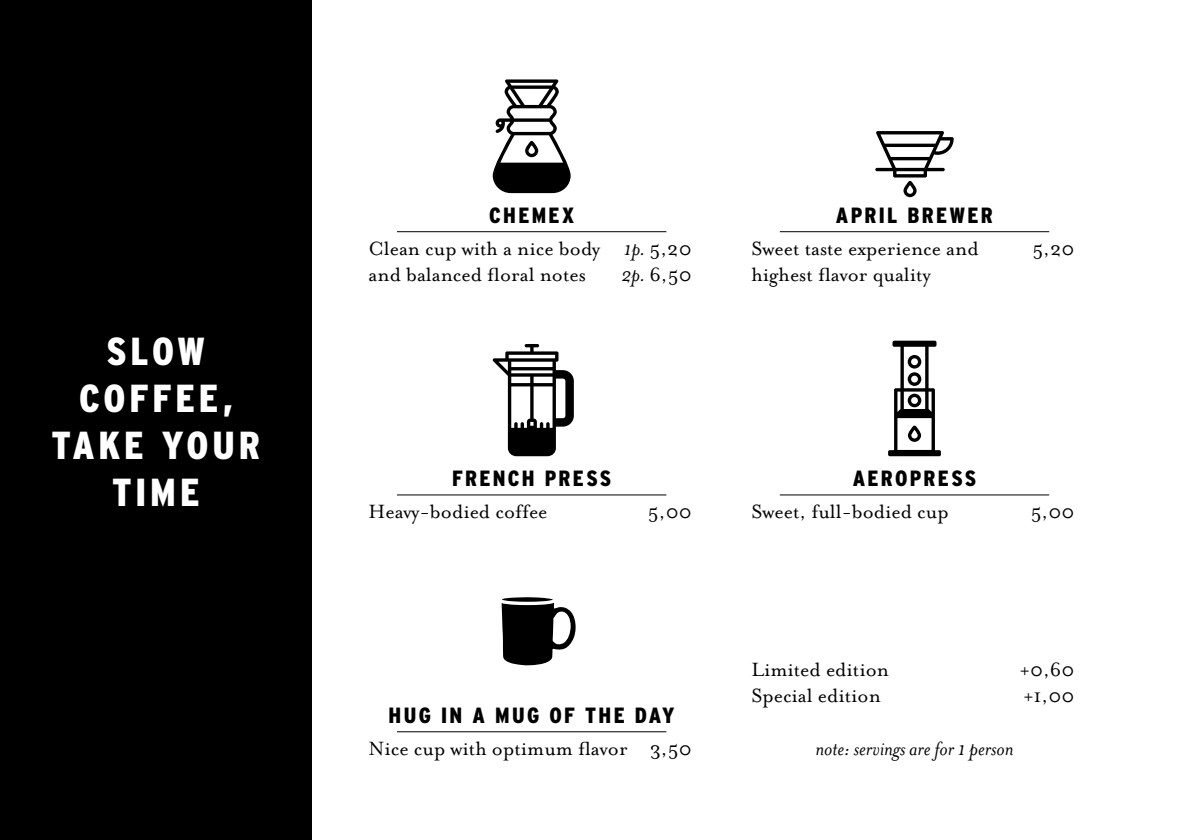
<style>
.page{position:relative;width:1191px;height:840px;background:#fff}
.page>*{position:absolute;margin:0;border:0;box-sizing:border-box;transform-origin:0 0}
.t1{font:900 condensed 39px "Interstate";letter-spacing:.095em;color:#fff}
.t2{font:22px/26.4px "Mrs Eaves Roman";color:#000}
.t3{font:900 condensed 22px "Interstate";letter-spacing:.105em;color:#000}
.t4{font:italic 22px "Mrs Eaves";color:#000}
.s1{font-family:"Mrs Eaves";font-style:italic}
</style>
<div class="page">
<hr style="left:397px;top:494px;width:269px;height:1px;background:#000">
<div style="left:0;top:0;width:312px;height:839px;background:#000"></div>
<svg style="left:875px;top:131px;width:78px;height:66px"></svg>
<svg style="left:888px;top:340px;width:53px;height:116px"></svg>
<svg style="left:493px;top:79px;width:77px;height:114px"></svg>
<hr style="left:780px;top:231px;width:269px;height:1px;background:#000">
<hr style="left:780px;top:494px;width:269px;height:1px;background:#000">
<hr style="left:397px;top:730px;width:269px;height:1px;background:#000">
<hr style="left:397px;top:231px;width:269px;height:1px;background:#000">
<svg style="left:492px;top:344px;width:82px;height:112px"></svg>
<svg style="left:501px;top:597px;width:75px;height:68px"></svg>
<h1 class="t1" style="left:107px;top:330px;width:100px">SLOW</h1>
<h1 class="t1" style="left:79px;top:377px;width:24px">COFF</h1>
<h1 class="t1" style="left:175px;top:377px;width:59px">EE,</h1>
<h1 class="t1" style="left:52px;top:423px;width:210px">TAKE YOUR</h1>
<h1 class="t1" style="left:112px;top:470px;width:89px">TIME</h1>
<p class="t3" style="left:489px;top:203px;width:15px">CHEME</p>
<p class="t3" style="left:562px;top:203px;width:14px">X</p>
<p class="t2" style="left:368px;top:235px;width:325px">Clean cup with a nice body <span class="s1">1p.</span> 5,20 and balanced floral notes</p>
<p class="t2" style="left:621px;top:261px;width:72px"><span class="s1">2p.</span> 6,50</p>
<p class="t3" style="left:836px;top:203px;width:14px">APRIL</p>
<p class="t3" style="left:907px;top:203px;width:15px">BREWER</p>
<p class="t2" style="left:751px;top:235px;width:229px">Sweet taste experience and</p>
<p class="t2" style="left:1032px;top:235px;width:44px">5,20</p>
<p class="t2" style="left:751px;top:261px;width:181px">highest flavor quality</p>
<p class="t3" style="left:452px;top:465px;width:14px">FRE</p>
<p class="t3" style="left:493px;top:465px;width:80px">NCH PRESS</p>
<p class="t2" style="left:369px;top:498px;width:180px">Heavy-bodied coffee</p>
<p class="t2" style="left:648px;top:498px;width:45px">5,00</p>
<p class="t3" style="left:389px;top:702px;width:287px">HUG IN A MUG OF THE DAY</p>
<p class="t2" style="left:368px;top:735px;width:324px">Nice cup with optimum flavor 3,50</p>
<p class="t3" style="left:852px;top:465px;width:85px">AEROPRESS</p>
<p class="t2" style="left:751px;top:498px;width:199px">Sweet, full-bodied cup</p>
<p class="t2" style="left:1030px;top:498px;width:45px">5,00</p>
<p class="t2" style="left:751px;top:655px;width:139px">Limited edition</p>
<p class="t2" style="left:1020px;top:655px;width:56px">+0,60</p>
<p class="t2" style="left:751px;top:682px;width:131px">Special edition</p>
<p class="t2" style="left:1023px;top:682px;width:52px">+1,00</p>
<p class="t4" style="left:815px;top:736px;width:200px">note: servings are for 1 person</p>
</div>
